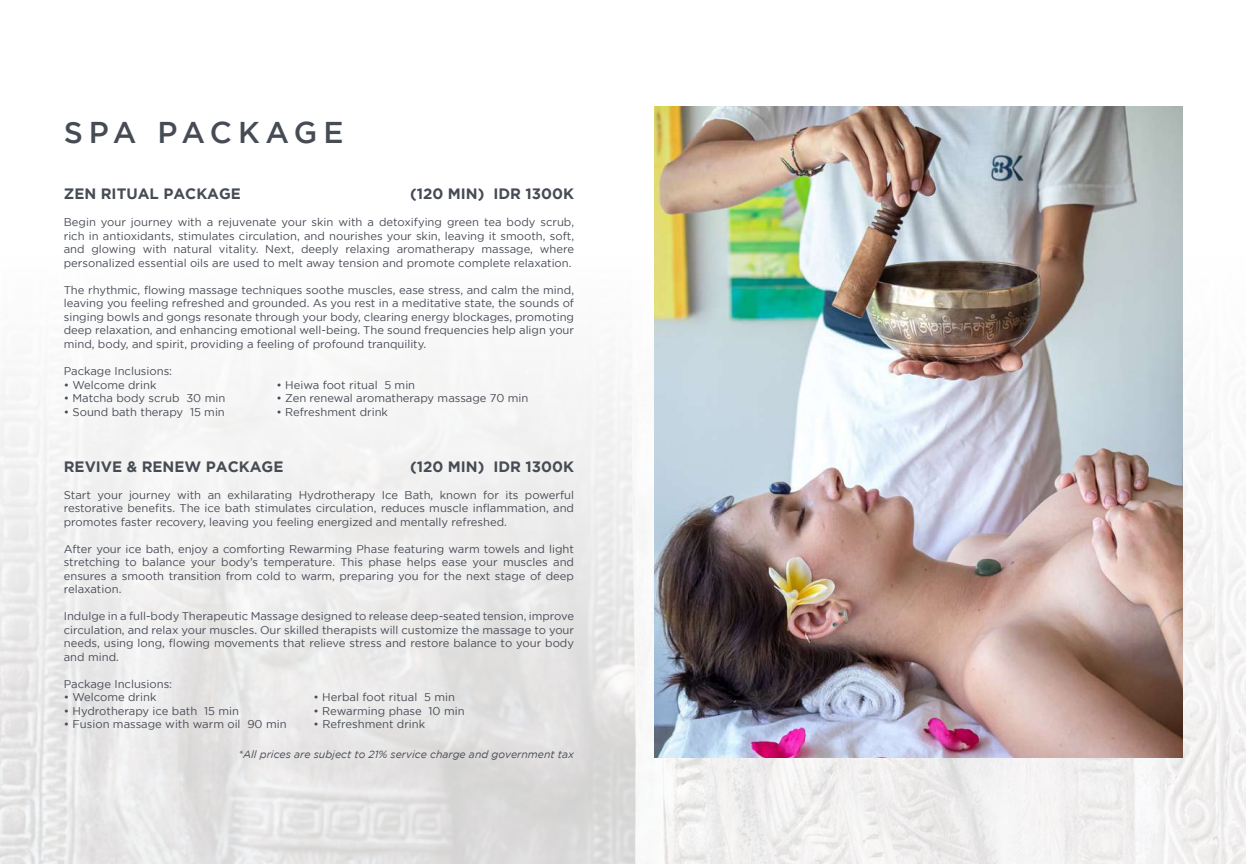
<style>
.page{position:relative;width:1246px;height:864px;background:#fff}
.page>*{position:absolute;margin:0;border:0;box-sizing:border-box;transform-origin:0 0}
.t1{font:500 30px "Gotham";letter-spacing:.17em;color:#464b54}
.t2{font:700 15px "Gotham";color:#464b54}
.t3{font:11.25px/13.5px "Gotham";color:#464b54;text-align:justify}
.t4{font:italic 10.5px "Gotham";color:#464b54}
</style>
<div class="page">
<img style="left:0;top:106px;width:1246px;height:757px">
<img style="left:655px;top:106px;width:527px;height:651px">
<h1 class="t1" style="left:64px;top:116px;width:281px">SPA PACKAGE</h1>
<h2 class="t2" style="left:64px;top:185px;width:179px">ZEN RITUAL PACKAGE</h2>
<h2 class="t2" style="left:410px;top:185px;width:165px">(120 MIN) IDR 1300K</h2>
<p class="t3" style="left:64px;top:215px;width:512px">Begin your journey with a rejuvenate your skin with a detoxifying green tea body scrub, rich in antioxidants, stimulates circulation, and nourishes your skin, leaving it smooth, soft, and glowing with natural vitality. Next, deeply relaxing aromatherapy massage, where personalized essential oils are used to melt away tension and promote complete relaxation.</p>
<p class="t3" style="left:64px;top:283px;width:512px">The rhythmic, flowing massage techniques soothe muscles, ease stress, and calm the mind, leaving you feeling refreshed and grounded. As you rest in a meditative state, the sounds of singing bowls and gongs resonate through your body, clearing energy blockages, promoting deep relaxation, and enhancing emotional well-being. The sound frequencies help align your mind, body, and spirit, providing a feeling of profound tranquility.</p>
<p class="t3" style="left:64px;top:364px;width:110px">Package Inclusions:</p>
<p class="t3" style="left:64px;top:377px;width:94px">• Welcome drink</p>
<p class="t3" style="left:276px;top:377px;width:140px">• Heiwa foot ritual 5 min</p>
<p class="t3" style="left:64px;top:391px;width:163px">• Matcha body scrub 30 min</p>
<p class="t3" style="left:276px;top:391px;width:254px">• Zen renewal aromatherapy massage 70 min</p>
<p class="t3" style="left:64px;top:404px;width:163px">• Sound bath therapy 15 min</p>
<p class="t3" style="left:276px;top:404px;width:113px">• Refreshment drink</p>
<h2 class="t2" style="left:64px;top:457px;width:221px">REVIVE &amp; RENEW PACKAGE</h2>
<h2 class="t2" style="left:410px;top:457px;width:165px">(120 MIN) IDR 1300K</h2>
<p class="t3" style="left:64px;top:487px;width:512px">Start your journey with an exhilarating Hydrotherapy Ice Bath, known for its powerful restorative benefits. The ice bath stimulates circulation, reduces muscle inflammation, and promotes faster recovery, leaving you feeling energized and mentally refreshed.</p>
<p class="t3" style="left:64px;top:541px;width:512px">After your ice bath, enjoy a comforting Rewarming Phase featuring warm towels and light stretching to balance your body’s temperature. This phase helps ease your muscles and ensures a smooth transition from cold to warm, preparing you for the next stage of deep relaxation.</p>
<p class="t3" style="left:64px;top:609px;width:512px">Indulge in a full-body Therapeutic Massage designed to release deep-seated tension, improve circulation, and relax your muscles. Our skilled therapists will customize the massage to your needs, using long, flowing movements that relieve stress and restore balance to your body and mind.</p>
<p class="t3" style="left:64px;top:676px;width:110px">Package Inclusions:</p>
<p class="t3" style="left:64px;top:690px;width:94px">• Welcome drink</p>
<p class="t3" style="left:314px;top:690px;width:143px">• Herbal foot ritual 5 min</p>
<p class="t3" style="left:64px;top:703px;width:177px">• Hydrotherapy ice bath 15 min</p>
<p class="t3" style="left:314px;top:703px;width:153px">• Rewarming phase 10 min</p>
<p class="t3" style="left:64px;top:717px;width:224px">• Fusion massage with warm oil 90 min</p>
<p class="t3" style="left:314px;top:717px;width:113px">• Refreshment drink</p>
<p class="t4" style="left:239px;top:747px;width:337px">*All prices are subject to 21% service charge and government tax</p>
</div>
